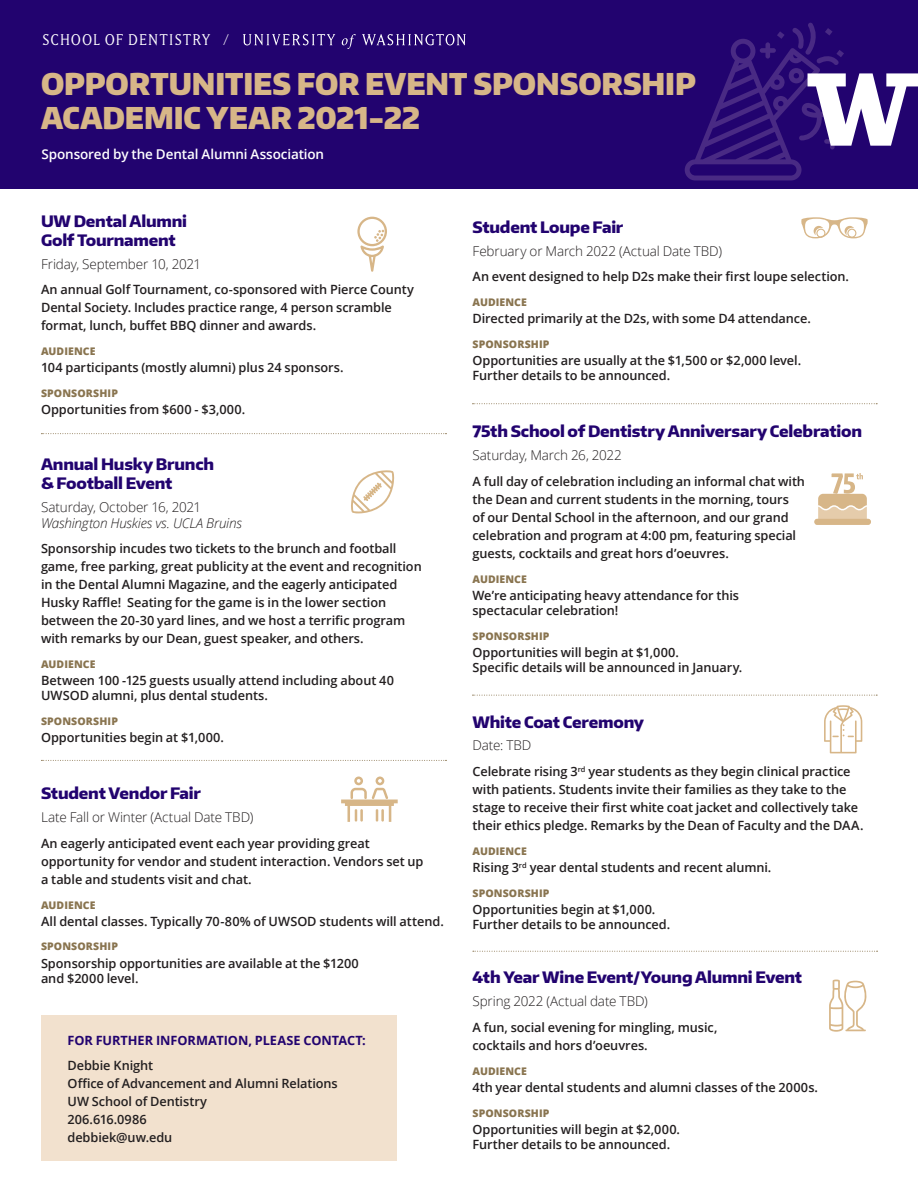
<style>
.page{position:relative;width:918px;height:1188px;background:#fff}
.page>*{position:absolute;margin:0;border:0;box-sizing:border-box;transform-origin:0 0}
.t1{font:900 30px/34.5px "Encode Sans Narrow";letter-spacing:-.005em;color:#d7b688}
.t2{font:800 15.75px/18.9px "Encode Sans Normal";letter-spacing:-.015em;color:#22036f}
.t3{font:15.3px "Matrix IIOT";letter-spacing:.065em;color:#fff}
.t4{font:300 13.5px "Open Sans";letter-spacing:-.01em;color:#231f20}
.t5{font:italic 300 13.5px/16.2px "Open Sans";letter-spacing:-.015em;color:#231f20}
.t6{font:600 13.5px "Open Sans";letter-spacing:-.01em;color:#fff}
.t7{font:600 12.75px/18px "Open Sans";letter-spacing:-.005em;color:#231f20}
.t8{font:700 12.75px "Open Sans";letter-spacing:-.005em;color:#22036f}
.t9{font:800 10.5px "Open Sans";letter-spacing:.01em;color:#89744f}
.s1{font-style:normal}
</style>
<div class="page">
<div style="left:41px;top:1015px;width:355px;height:146px;background:#f2e1ce"></div>
<svg style="left:351px;top:470px;width:43px;height:43px"></svg>
<div style="left:0;top:0;width:918px;height:189px;background:#22036f"></div>
<svg style="left:243px;top:34px;width:223px;height:15px"></svg>
<svg style="left:685px;top:22px;width:233px;height:159px"></svg>
<svg style="left:41px;top:760px;width:406px;height:1px"></svg>
<svg style="left:41px;top:433px;width:406px;height:1px"></svg>
<svg style="left:472px;top:403px;width:405px;height:1px"></svg>
<svg style="left:473px;top:951px;width:405px;height:1px"></svg>
<svg style="left:357px;top:217px;width:30px;height:55px"></svg>
<svg style="left:814px;top:473px;width:57px;height:52px"></svg>
<svg style="left:824px;top:705px;width:38px;height:48px"></svg>
<svg style="left:829px;top:980px;width:38px;height:52px"></svg>
<svg style="left:801px;top:217px;width:67px;height:21px"></svg>
<svg style="left:341px;top:777px;width:57px;height:45px"></svg>
<svg style="left:472px;top:695px;width:405px;height:1px"></svg>
<p class="t3" style="left:43px;top:30px;width:188px">SCHOOL OF DENTISTRY /</p>
<p class="t1" style="left:41px;top:65px;width:656px">OPPORTUNITIES FOR EVENT SPONSORSHIP<br>ACADEMIC YEAR 2021-22</p>
<p class="t6" style="left:41px;top:145px;width:284px">Sponsored by the Dental Alumni Association</p>
<p class="t2" style="left:41px;top:211px;width:148px">UW Dental Alumni<br>Golf Tournament</p>
<p class="t4" style="left:41px;top:255px;width:162px">Friday, September 10, 2021</p>
<p class="t7" style="left:41px;top:280px;width:374px">An annual Golf Tournament, co-sponsored with Pierce County<br>Dental Society. Includes practice range, 4 person scramble format, lunch, buffet BBQ dinner and awards.</p>
<p class="t9" style="left:41px;top:343px;width:56px">AUDIENCE</p>
<p class="t7" style="left:41px;top:358px;width:304px">104 participants (mostly alumni) plus 24 sponsors.</p>
<p class="t9" style="left:41px;top:385px;width:78px">SPONSORSHIP</p>
<p class="t7" style="left:41px;top:400px;width:206px">Opportunities from $600 - $3,000.</p>
<p class="t2" style="left:41px;top:454px;width:175px">Annual Husky Brunch &amp; Football Event</p>
<p class="t5" style="left:41px;top:498px;width:202px"><span class="s1">Saturday, October 16, 2021<br></span>Washington Huskies vs. UCLA Bruins</p>
<p class="t7" style="left:41px;top:540px;width:382px">Sponsorship incudes two tickets to the brunch and football game, free parking, great publicity at the event and recognition in the Dental Alumni Magazine, and the eagerly anticipated Husky Raffle! Seating for the game is in the lower section between the 20-30 yard lines, and we host a terrific program with remarks by our Dean, guest speaker, and others.</p>
<p class="t9" style="left:41px;top:656px;width:56px">AUDIENCE</p>
<p class="t7" style="left:41px;top:673px;width:354px;line-height:15px">Between 100 -125 guests usually attend including about 40<br>UWSOD alumni, plus dental students.</p>
<p class="t9" style="left:41px;top:713px;width:78px">SPONSORSHIP</p>
<p class="t7" style="left:41px;top:728px;width:184px">Opportunities begin at $1,000.</p>
<p class="t2" style="left:41px;top:783px;width:161px">Student Vendor Fair</p>
<p class="t4" style="left:41px;top:808px;width:214px">Late Fall or Winter (Actual Date TBD)</p>
<p class="t7" style="left:41px;top:834px;width:384px">An eagerly anticipated event each year providing great opportunity for vendor and student interaction. Vendors set up a table and students visit and chat.</p>
<p class="t9" style="left:41px;top:897px;width:56px">AUDIENCE</p>
<p class="t7" style="left:41px;top:912px;width:404px">All dental classes. Typically 70-80% of UWSOD students will attend.</p>
<p class="t9" style="left:41px;top:939px;width:78px">SPONSORSHIP</p>
<p class="t7" style="left:41px;top:955px;width:319px;line-height:15px">Sponsorship opportunities are available at the $1200 and $2000 level.</p>
<p class="t8" style="left:68px;top:1031px;width:300px">FOR FURTHER INFORMATION, PLEASE CONTACT:</p>
<p class="t7" style="left:68px;top:1056px;width:87px">Debbie Knight</p>
<p class="t7" style="left:68px;top:1074px;width:272px">Office of Advancement and Alumni Relations</p>
<p class="t7" style="left:68px;top:1092px;width:141px">UW School of Dentistry</p>
<p class="t7" style="left:68px;top:1110px;width:81px">206.616.0986</p>
<p class="t7" style="left:68px;top:1128px;width:106px">debbiek@uw.edu</p>
<p class="t2" style="left:472px;top:217px;width:152px">Student Loupe Fair</p>
<p class="t4" style="left:472px;top:242px;width:251px">February or March 2022 (Actual Date TBD)</p>
<p class="t7" style="left:472px;top:268px;width:378px">An event designed to help D2s make their first loupe selection.</p>
<p class="t9" style="left:472px;top:294px;width:56px">AUDIENCE</p>
<p class="t7" style="left:472px;top:309px;width:340px">Directed primarily at the D2s, with some D4 attendance.</p>
<p class="t9" style="left:472px;top:336px;width:78px">SPONSORSHIP</p>
<p class="t7" style="left:472px;top:353px;width:330px;line-height:15px">Opportunities are usually at the $1,500 or $2,000 level.<br>Further details to be announced.</p>
<p class="t2" style="left:472px;top:422px;width:391px">75th School of Dentistry Anniversary Celebration</p>
<p class="t4" style="left:472px;top:446px;width:151px">Saturday, March 26, 2022</p>
<p class="t7" style="left:472px;top:472px;width:334px">A full day of celebration including an informal chat with the Dean and current students in the morning, tours<br>of our Dental School in the afternoon, and our grand celebration and program at 4:00 pm, featuring special guests, cocktails and great hors d’oeuvres.</p>
<p class="t9" style="left:472px;top:571px;width:56px">AUDIENCE</p>
<p class="t7" style="left:472px;top:587px;width:268px;line-height:15px">We’re anticipating heavy attendance for this spectacular celebration!</p>
<p class="t9" style="left:472px;top:628px;width:78px">SPONSORSHIP</p>
<p class="t7" style="left:472px;top:644px;width:271px;line-height:15px">Opportunities will begin at $1,000.<br>Specific details will be announced in January.</p>
<p class="t2" style="left:472px;top:712px;width:173px">White Coat Ceremony</p>
<p class="t4" style="left:472px;top:736px;width:60px">Date: TBD</p>
<p class="t7" style="left:472px;top:762px;width:393px">Celebrate rising 3<sup>rd</sup> year students as they begin clinical practice with patients. Students invite their families as they take to the stage to receive their first white coat jacket and collectively take their ethics pledge. Remarks by the Dean of Faculty and the DAA.</p>
<p class="t9" style="left:472px;top:843px;width:56px">AUDIENCE</p>
<p class="t7" style="left:472px;top:858px;width:300px">Rising 3<sup>rd</sup> year dental students and recent alumni.</p>
<p class="t9" style="left:472px;top:885px;width:78px">SPONSORSHIP</p>
<p class="t7" style="left:472px;top:901px;width:199px;line-height:15px">Opportunities begin at $1,000.<br>Further details to be announced.</p>
<p class="t2" style="left:472px;top:968px;width:331px">4th Year Wine Event/Young Alumni Event</p>
<p class="t4" style="left:472px;top:992px;width:177px">Spring 2022 (Actual date TBD)</p>
<p class="t7" style="left:472px;top:1018px;width:246px">A fun, social evening for mingling, music, cocktails and hors d’oeuvres.</p>
<p class="t9" style="left:472px;top:1063px;width:56px">AUDIENCE</p>
<p class="t7" style="left:472px;top:1078px;width:347px">4th year dental students and alumni classes of the 2000s.</p>
<p class="t9" style="left:472px;top:1105px;width:78px">SPONSORSHIP</p>
<p class="t7" style="left:472px;top:1121px;width:209px;line-height:15px">Opportunities will begin at $2,000.<br>Further details to be announced.</p>
</div>
